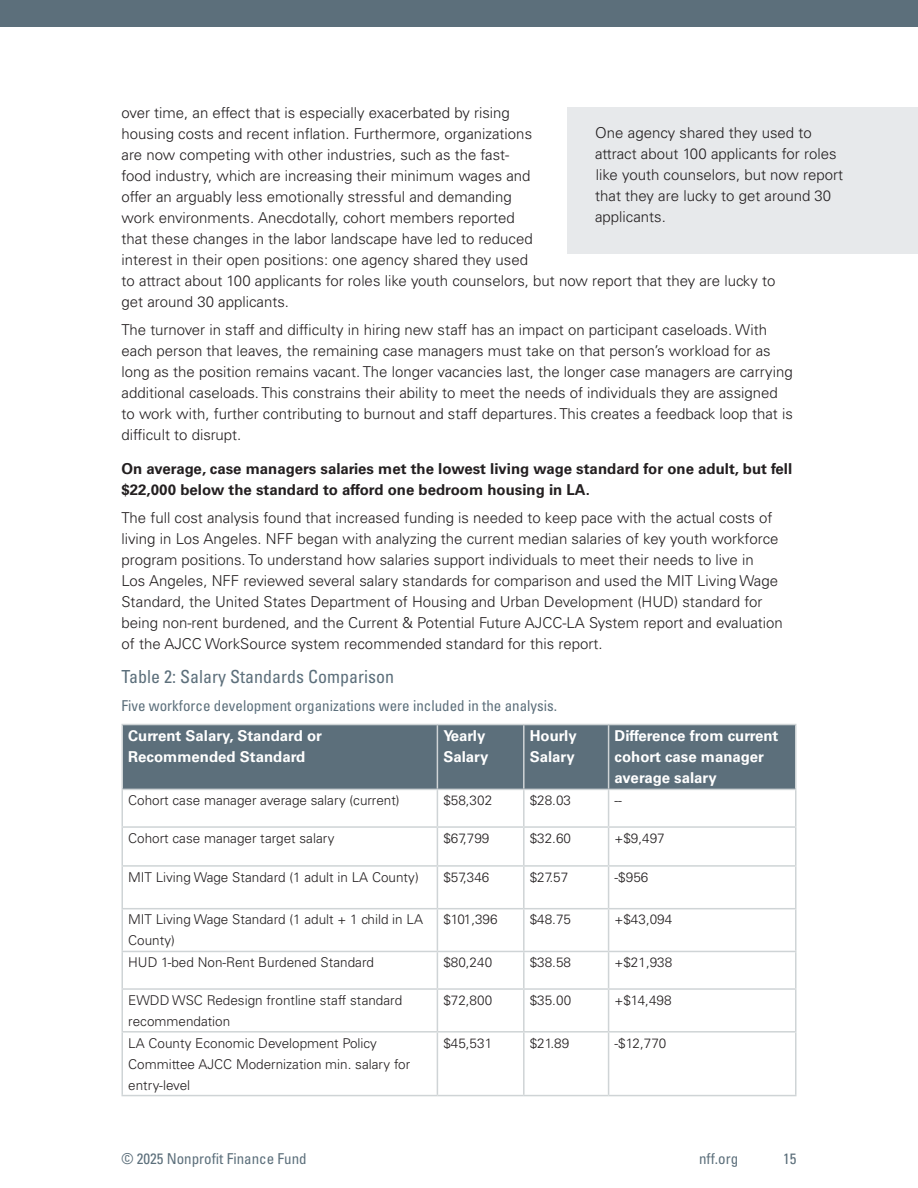
<style>
.page{position:relative;width:918px;height:1188px;background:#fff}
.page>*{position:absolute;margin:0;border:0;box-sizing:border-box;transform-origin:0 0}
.t1{font:condensed 18px "Univers LT Std";color:#5c6f7b}
.t2{font:300 15px/21px "Univers LT Std";color:#231f20}
.t3{font:700 15px/21px "Univers LT Std";color:#231f20}
.t4{font:700 15px/21px "Univers LT Std";color:#fff}
.t5{font:condensed 15px "Univers LT Std";color:#5c6f7b}
.t6{font:300 13.5px/21px "Univers LT Std";color:#231f20}
</style>
<div class="page">
<div style="left:123px;top:725px;width:672px;height:64px;background:#5c6f7b"></div>
<hr style="left:122px;top:828px;width:1px;height:37px;background:#cfd4d6">
<hr style="left:122px;top:1095px;width:315px;height:1px;background:#cfd4d6">
<hr style="left:437px;top:1095px;width:87px;height:1px;background:#cfd4d6">
<hr style="left:524px;top:1095px;width:85px;height:1px;background:#cfd4d6">
<hr style="left:122px;top:724px;width:315px;height:1px;background:#cfd4d6">
<hr style="left:122px;top:725px;width:1px;height:64px;background:#cfd4d6">
<hr style="left:437px;top:724px;width:87px;height:1px;background:#cfd4d6">
<hr style="left:524px;top:724px;width:85px;height:1px;background:#cfd4d6">
<hr style="left:122px;top:789px;width:315px;height:1px;background:#cfd4d6">
<hr style="left:122px;top:790px;width:1px;height:36px;background:#cfd4d6">
<hr style="left:437px;top:789px;width:87px;height:1px;background:#cfd4d6">
<hr style="left:524px;top:789px;width:85px;height:1px;background:#cfd4d6">
<hr style="left:122px;top:826px;width:315px;height:2px;background:#cfd4d6">
<hr style="left:437px;top:826px;width:87px;height:2px;background:#cfd4d6">
<hr style="left:524px;top:826px;width:85px;height:2px;background:#cfd4d6">
<hr style="left:437px;top:725px;width:1px;height:64px;background:#cfd4d6">
<hr style="left:523px;top:725px;width:2px;height:64px;background:#cfd4d6">
<hr style="left:609px;top:724px;width:187px;height:1px;background:#cfd4d6">
<hr style="left:608px;top:725px;width:1px;height:64px;background:#cfd4d6">
<hr style="left:795px;top:725px;width:1px;height:64px;background:#cfd4d6">
<hr style="left:437px;top:790px;width:1px;height:36px;background:#cfd4d6">
<hr style="left:523px;top:790px;width:2px;height:36px;background:#cfd4d6">
<hr style="left:609px;top:789px;width:187px;height:1px;background:#cfd4d6">
<hr style="left:608px;top:790px;width:1px;height:36px;background:#cfd4d6">
<hr style="left:795px;top:790px;width:1px;height:36px;background:#cfd4d6">
<hr style="left:437px;top:828px;width:1px;height:37px;background:#cfd4d6">
<hr style="left:523px;top:828px;width:2px;height:37px;background:#cfd4d6">
<hr style="left:609px;top:826px;width:187px;height:2px;background:#cfd4d6">
<hr style="left:608px;top:828px;width:1px;height:37px;background:#cfd4d6">
<hr style="left:795px;top:828px;width:1px;height:37px;background:#cfd4d6">
<hr style="left:609px;top:865px;width:187px;height:2px;background:#cfd4d6">
<hr style="left:795px;top:867px;width:1px;height:41px;background:#cfd4d6">
<hr style="left:122px;top:865px;width:315px;height:2px;background:#cfd4d6">
<hr style="left:122px;top:867px;width:1px;height:41px;background:#cfd4d6">
<hr style="left:437px;top:865px;width:87px;height:2px;background:#cfd4d6">
<hr style="left:437px;top:867px;width:1px;height:41px;background:#cfd4d6">
<hr style="left:524px;top:865px;width:85px;height:2px;background:#cfd4d6">
<hr style="left:523px;top:867px;width:2px;height:41px;background:#cfd4d6">
<hr style="left:608px;top:867px;width:1px;height:41px;background:#cfd4d6">
<hr style="left:609px;top:908px;width:187px;height:1px;background:#cfd4d6">
<hr style="left:795px;top:909px;width:1px;height:42px;background:#cfd4d6">
<hr style="left:122px;top:908px;width:315px;height:1px;background:#cfd4d6">
<hr style="left:122px;top:909px;width:1px;height:42px;background:#cfd4d6">
<hr style="left:437px;top:908px;width:87px;height:1px;background:#cfd4d6">
<hr style="left:437px;top:909px;width:1px;height:42px;background:#cfd4d6">
<hr style="left:524px;top:908px;width:85px;height:1px;background:#cfd4d6">
<hr style="left:523px;top:909px;width:2px;height:42px;background:#cfd4d6">
<hr style="left:608px;top:909px;width:1px;height:42px;background:#cfd4d6">
<hr style="left:609px;top:951px;width:187px;height:1px;background:#cfd4d6">
<hr style="left:795px;top:952px;width:1px;height:36px;background:#cfd4d6">
<hr style="left:609px;top:988px;width:187px;height:2px;background:#cfd4d6">
<hr style="left:795px;top:990px;width:1px;height:41px;background:#cfd4d6">
<hr style="left:609px;top:1031px;width:187px;height:2px;background:#cfd4d6">
<hr style="left:795px;top:1033px;width:1px;height:62px;background:#cfd4d6">
<hr style="left:609px;top:1095px;width:187px;height:1px;background:#cfd4d6">
<hr style="left:122px;top:988px;width:315px;height:2px;background:#cfd4d6">
<hr style="left:122px;top:990px;width:1px;height:41px;background:#cfd4d6">
<hr style="left:437px;top:988px;width:87px;height:2px;background:#cfd4d6">
<hr style="left:437px;top:990px;width:1px;height:41px;background:#cfd4d6">
<hr style="left:524px;top:988px;width:85px;height:2px;background:#cfd4d6">
<hr style="left:523px;top:990px;width:2px;height:41px;background:#cfd4d6">
<hr style="left:608px;top:990px;width:1px;height:41px;background:#cfd4d6">
<hr style="left:122px;top:1031px;width:315px;height:2px;background:#cfd4d6">
<hr style="left:122px;top:1033px;width:1px;height:62px;background:#cfd4d6">
<hr style="left:437px;top:1031px;width:87px;height:2px;background:#cfd4d6">
<hr style="left:437px;top:1033px;width:1px;height:62px;background:#cfd4d6">
<hr style="left:524px;top:1031px;width:85px;height:2px;background:#cfd4d6">
<hr style="left:523px;top:1033px;width:2px;height:62px;background:#cfd4d6">
<hr style="left:608px;top:1033px;width:1px;height:62px;background:#cfd4d6">
<hr style="left:122px;top:951px;width:315px;height:1px;background:#cfd4d6">
<hr style="left:122px;top:952px;width:1px;height:36px;background:#cfd4d6">
<hr style="left:437px;top:951px;width:87px;height:1px;background:#cfd4d6">
<hr style="left:437px;top:952px;width:1px;height:36px;background:#cfd4d6">
<hr style="left:524px;top:951px;width:85px;height:1px;background:#cfd4d6">
<hr style="left:523px;top:952px;width:2px;height:36px;background:#cfd4d6">
<hr style="left:608px;top:952px;width:1px;height:36px;background:#cfd4d6">
<div style="left:567px;top:107px;width:351px;height:147px;background:#e7e9eb"></div>
<div style="left:0;top:0;width:918px;height:27px;background:#5c6f7b"></div>
<p class="t2" style="left:122px;top:102px;width:656px">over time, an effect that is especially exacerbated by rising<br>housing costs and recent inflation. Furthermore, organizations<br>are now competing with other industries, such as the fast-<br>food industry, which are increasing their minimum wages and<br>offer an arguably less emotionally stressful and demanding<br>work environments. Anecdotally, cohort members reported<br>that these changes in the labor landscape have led to reduced<br>interest in their open positions: one agency shared they used<br>to attract about 100 applicants for roles like youth counselors, but now report that they are lucky to get around 30 applicants.</p>
<p class="t2" style="left:122px;top:319px;width:673px">The turnover in staff and difficulty in hiring new staff has an impact on participant caseloads. With each person that leaves, the remaining case managers must take on that person’s workload for as long as the position remains vacant. The longer vacancies last, the longer case managers are carrying additional caseloads. This constrains their ability to meet the needs of individuals they are assigned to work with, further contributing to burnout and staff departures. This creates a feedback loop that is difficult to disrupt.</p>
<p class="t3" style="left:122px;top:458px;width:672px">On average, case managers salaries met the lowest living wage standard for one adult, but fell $22,000 below the standard to afford one bedroom housing in LA.</p>
<p class="t2" style="left:122px;top:507px;width:663px">The full cost analysis found that increased funding is needed to keep pace with the actual costs of living in Los Angeles. NFF began with analyzing the current median salaries of key youth workforce program positions. To understand how salaries support individuals to meet their needs to live in<br>Los Angeles, NFF reviewed several salary standards for comparison and used the MIT Living Wage Standard, the United States Department of Housing and Urban Development (HUD) standard for being non-rent burdened, and the Current &amp; Potential Future AJCC-LA System report and evaluation of the AJCC WorkSource system recommended standard for this report.</p>
<p class="t1" style="left:122px;top:665px;width:274px">Table 2: Salary Standards Comparison</p>
<p class="t5" style="left:122px;top:696px;width:437px">Five workforce development organizations were included in the analysis.</p>
<p class="t4" style="left:128px;top:726px;width:195px">Current Salary, Standard or<br>Recommended Standard</p>
<p class="t4" style="left:443px;top:726px;width:47px">Yearly<br>Salary</p>
<p class="t4" style="left:530px;top:726px;width:48px">Hourly<br>Salary</p>
<p class="t4" style="left:615px;top:726px;width:165px">Difference from current cohort case manager average salary</p>
<p class="t6" style="left:128px;top:790px;width:273px">Cohort case manager average salary (current)</p>
<p class="t6" style="left:443px;top:790px;width:50px">$58,302</p>
<p class="t6" style="left:530px;top:790px;width:43px">$28.03</p>
<p class="t6" style="left:615px;top:790px;width:9px">--</p>
<p class="t6" style="left:128px;top:828px;width:208px">Cohort case manager target salary</p>
<p class="t6" style="left:443px;top:828px;width:47px">$67,799</p>
<p class="t6" style="left:530px;top:828px;width:43px">$32.60</p>
<p class="t6" style="left:615px;top:828px;width:52px">+$9,497</p>
<p class="t6" style="left:128px;top:866px;width:292px">MIT Living Wage Standard (1 adult in LA County)</p>
<p class="t6" style="left:443px;top:866px;width:47px">$57,346</p>
<p class="t6" style="left:530px;top:866px;width:40px">$27.57</p>
<p class="t6" style="left:615px;top:866px;width:35px">-$956</p>
<p class="t6" style="left:128px;top:909px;width:296px">MIT Living Wage Standard (1 adult + 1 child in LA<br>County)</p>
<p class="t6" style="left:443px;top:909px;width:56px">$101,396</p>
<p class="t6" style="left:530px;top:909px;width:43px">$48.75</p>
<p class="t6" style="left:615px;top:909px;width:59px">+$43,094</p>
<p class="t6" style="left:128px;top:952px;width:247px">HUD 1-bed Non-Rent Burdened Standard</p>
<p class="t6" style="left:443px;top:952px;width:50px">$80,240</p>
<p class="t6" style="left:530px;top:952px;width:43px">$38.58</p>
<p class="t6" style="left:615px;top:952px;width:59px">+$21,938</p>
<p class="t6" style="left:128px;top:990px;width:275px">EWDD WSC Redesign frontline staff standard recommendation</p>
<p class="t6" style="left:443px;top:990px;width:51px">$72,800</p>
<p class="t6" style="left:530px;top:990px;width:43px">$35.00</p>
<p class="t6" style="left:615px;top:990px;width:59px">+$14,498</p>
<p class="t6" style="left:128px;top:1032px;width:284px">LA County Economic Development Policy<br>Committee AJCC Modernization min. salary for entry-level</p>
<p class="t6" style="left:443px;top:1032px;width:50px">$45,531</p>
<p class="t6" style="left:530px;top:1032px;width:41px">$21.89</p>
<p class="t6" style="left:615px;top:1032px;width:53px">-$12,770</p>
<p class="t2" style="left:595px;top:122px;width:250px">One agency shared they used to attract about 100 applicants for roles like youth counselors, but now report that they are lucky to get around 30 applicants.</p>
<p class="t5" style="left:122px;top:1150px;width:187px">© 2025 Nonprofit Finance Fund</p>
<p class="t5" style="left:699px;top:1150px;width:41px">nff.org</p>
<p class="t5" style="left:783px;top:1150px;width:15px">15</p>
</div>
